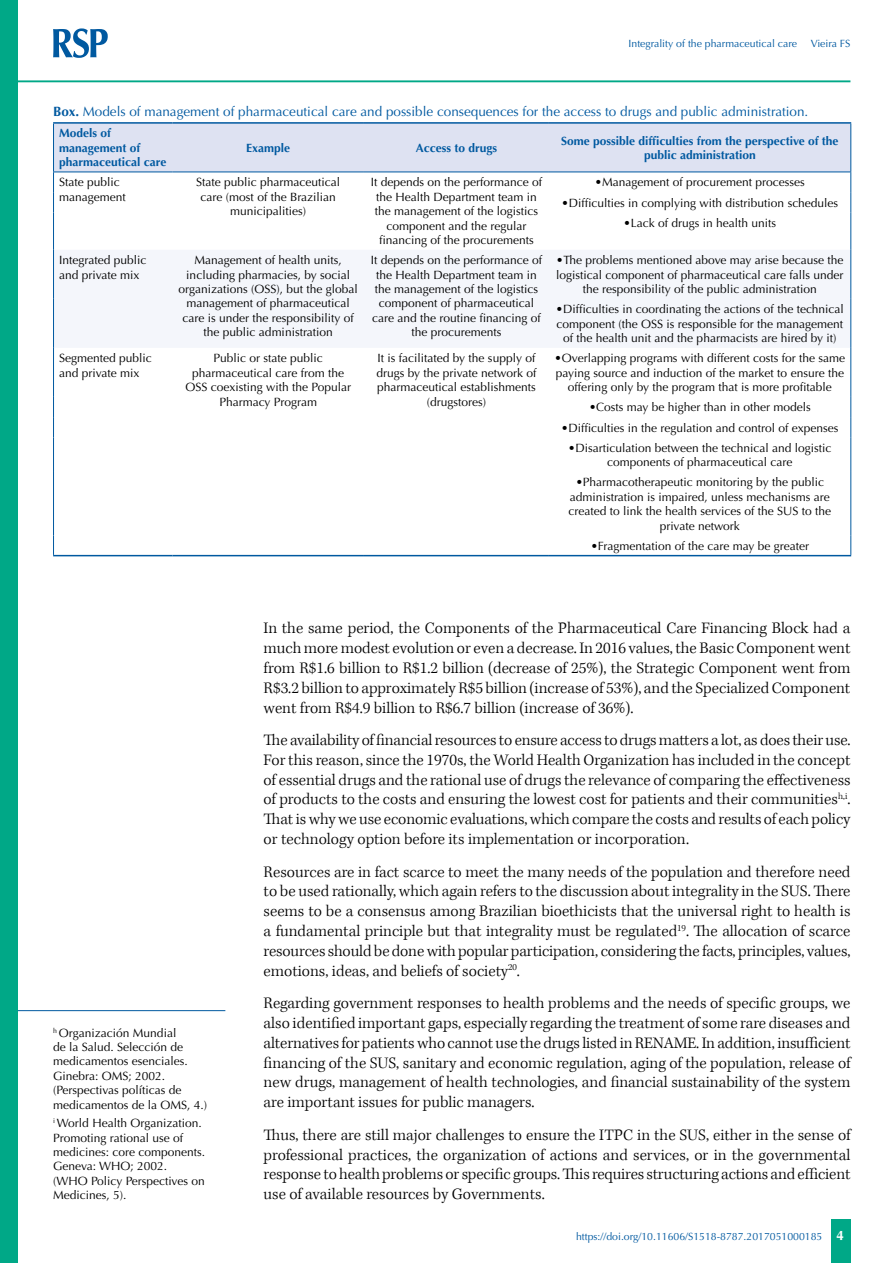
<style>
.page{position:relative;width:893px;height:1263px;background:#fff}
.page>*{position:absolute;margin:0;border:0;box-sizing:border-box;transform-origin:0 0}
.t1{font:300 16.5px/19.8px "Kepler Std";color:#000;text-align:justify}
.t2{font:13.5px "Optima";color:#0059a0}
.t3{font:700 13.5px "Optima";color:#fff}
.t4{font:12px/14.4px "Optima";color:#000;text-align:center}
.t5{font:700 12px/14.4px "Optima";color:#0059a0}
.t6{font:10.5px "Optima";color:#0059a0}
.s1{font-weight:700}
</style>
<div class="page">
<div style="left:831px;top:1220px;width:20px;height:43px;background:#00a887"></div>
<div style="left:0;top:0;width:18px;height:1263px;background:#00a887"></div>
<svg style="left:53px;top:28px;width:55px;height:30px"></svg>
<hr style="left:18px;top:80px;width:832px;height:2px;background:#00a887">
<hr style="left:18px;top:1010px;width:207px;height:1px;background:#0059a0">
<div style="left:54px;top:250px;width:796px;height:98px;background:#f4f6fb"></div>
<hr style="left:53px;top:555px;width:120px;height:1px;background:#0059a0">
<hr style="left:173px;top:555px;width:191px;height:1px;background:#0059a0">
<hr style="left:364px;top:555px;width:185px;height:1px;background:#0059a0">
<hr style="left:53px;top:122px;width:120px;height:2px;background:#0059a0">
<hr style="left:173px;top:122px;width:191px;height:2px;background:#0059a0">
<hr style="left:364px;top:122px;width:185px;height:2px;background:#0059a0">
<hr style="left:549px;top:122px;width:302px;height:2px;background:#0059a0">
<hr style="left:549px;top:555px;width:302px;height:1px;background:#0059a0">
<hr style="left:53px;top:212px;width:1px;height:38px;background:#0059a0">
<svg style="left:53px;top:123px;width:798px;height:89px"></svg>
<hr style="left:850px;top:212px;width:1px;height:38px;background:#0059a0">
<hr style="left:53px;top:250px;width:1px;height:49px;background:#0059a0">
<hr style="left:53px;top:299px;width:1px;height:49px;background:#0059a0">
<hr style="left:850px;top:250px;width:1px;height:49px;background:#0059a0">
<hr style="left:850px;top:299px;width:1px;height:49px;background:#0059a0">
<hr style="left:53px;top:348px;width:1px;height:49px;background:#0059a0">
<svg style="left:53px;top:397px;width:1px;height:40px"></svg>
<hr style="left:53px;top:437px;width:1px;height:35px;background:#0059a0">
<hr style="left:53px;top:472px;width:1px;height:63px;background:#0059a0">
<svg style="left:53px;top:535px;width:1px;height:20px"></svg>
<hr style="left:850px;top:348px;width:1px;height:49px;background:#0059a0">
<svg style="left:850px;top:397px;width:1px;height:40px"></svg>
<hr style="left:850px;top:437px;width:1px;height:35px;background:#0059a0">
<hr style="left:850px;top:472px;width:1px;height:63px;background:#0059a0">
<svg style="left:850px;top:535px;width:1px;height:20px"></svg>
<p class="t6" style="left:629px;top:37px;width:170px">Integrality of the pharmaceutical care</p>
<p class="t6" style="left:811px;top:37px;width:41px">Vieira FS</p>
<p class="t2" style="left:53px;top:104px;width:757px"><span class="s1">Box.</span> Models of management of pharmaceutical care and possible consequences for the access to drugs and public administration.</p>
<p class="t5" style="left:59px;top:126px;width:109px">Models of management of pharmaceutical care</p>
<p class="t5" style="left:246px;top:141px;width:46px">Example</p>
<p class="t5" style="left:416px;top:141px;width:83px">Access to drugs</p>
<p class="t5" style="left:561px;top:133px;width:279px;text-align:center">Some possible difficulties from the perspective of the public administration</p>
<p class="t4" style="left:59px;top:175px;width:68px;text-align:left">State public management</p>
<p class="t4" style="left:196px;top:175px;width:146px">State public pharmaceutical care (most of the Brazilian municipalities)</p>
<p class="t4" style="left:371px;top:175px;width:173px">It depends on the performance of the Health Department team in the management of the logistics component and the regular financing of the procurements</p>
<p class="t4" style="left:595px;top:175px;width:211px">•Management of procurement processes</p>
<p class="t4" style="left:562px;top:196px;width:278px">•Difficulties in complying with distribution schedules</p>
<p class="t4" style="left:624px;top:216px;width:154px">•Lack of drugs in health units</p>
<p class="t4" style="left:59px;top:253px;width:89px;text-align:left">Integrated public and private mix</p>
<p class="t4" style="left:179px;top:253px;width:181px">Management of health units, including pharmacies, by social organizations (OSS), but the global management of pharmaceutical care is under the responsibility of the public administration</p>
<p class="t4" style="left:371px;top:253px;width:173px">It depends on the performance of the Health Department team in the management of the logistics component of pharmaceutical care and the routine financing of the procurements</p>
<p class="t4" style="left:556px;top:253px;width:289px">•The problems mentioned above may arise because the logistical component of pharmaceutical care falls under the responsibility of the public administration</p>
<p class="t4" style="left:556px;top:302px;width:289px">•Difficulties in coordinating the actions of the technical component (the OSS is responsible for the management of the health unit and the pharmacists are hired by it)</p>
<p class="t4" style="left:59px;top:351px;width:94px;text-align:left">Segmented public and private mix</p>
<p class="t4" style="left:185px;top:351px;width:167px">Public or state public pharmaceutical care from the<br>OSS coexisting with the Popular<br>Pharmacy Program</p>
<p class="t4" style="left:376px;top:351px;width:161px">It is facilitated by the supply of drugs by the private network of pharmaceutical establishments (drugstores)</p>
<p class="t4" style="left:555px;top:351px;width:292px">•Overlapping programs with different costs for the same paying source and induction of the market to ensure the offering only by the program that is more profitable</p>
<p class="t4" style="left:589px;top:400px;width:223px">•Costs may be higher than in other models</p>
<p class="t4" style="left:561px;top:420px;width:279px">•Difficulties in the regulation and control of expenses</p>
<p class="t4" style="left:568px;top:441px;width:265px">•Disarticulation between the technical and logistic components of pharmaceutical care</p>
<p class="t4" style="left:568px;top:475px;width:264px">•Pharmacotherapeutic monitoring by the public administration is impaired, unless mechanisms are created to link the health services of the SUS to the private network</p>
<p class="t4" style="left:591px;top:539px;width:220px">•Fragmentation of the care may be greater</p>
<p class="t4" style="left:53px;top:1025px;width:156px;text-align:left"><sup>h</sup> Organización Mundial<br>de la Salud. Selección de medicamentos esenciales.<br>Ginebra: OMS; 2002. (Perspectivas políticas de medicamentos de la OMS, 4.)</p>
<p class="t4" style="left:53px;top:1116px;width:154px;text-align:left"><sup>i</sup> World Health Organization.<br>Promoting rational use of medicines: core components.<br>Geneva: WHO; 2002.<br>(WHO Policy Perspectives on<br>Medicines, 5).</p>
<p class="t1" style="left:264px;top:619px;width:588px">In the same period, the Components of the Pharmaceutical Care Financing Block had a much more modest evolution or even a decrease. In 2016 values, the Basic Component went from R$1.6 billion to R$1.2 billion (decrease of 25%), the Strategic Component went from R$3.2 billion to approximately R$5 billion (increase of 53%), and the Specialized Component went from R$4.9 billion to R$6.7 billion (increase of 36%).</p>
<p class="t1" style="left:264px;top:731px;width:588px">The availability of financial resources to ensure access to drugs matters a lot, as does their use.<br>For this reason, since the 1970s, the World Health Organization has included in the concept of essential drugs and the rational use of drugs the relevance of comparing the effectiveness of products to the costs and ensuring the lowest cost for patients and their communities<sup>h,i</sup>.<br>That is why we use economic evaluations, which compare the costs and results of each policy or technology option before its implementation or incorporation.</p>
<p class="t1" style="left:264px;top:862px;width:588px">Resources are in fact scarce to meet the many needs of the population and therefore need to be used rationally, which again refers to the discussion about integrality in the SUS. There seems to be a consensus among Brazilian bioethicists that the universal right to health is a fundamental principle but that integrality must be regulated<sup>19</sup>. The allocation of scarce resources should be done with popular participation, considering the facts, principles, values, emotions, ideas, and beliefs of society<sup>20</sup>.</p>
<p class="t1" style="left:264px;top:994px;width:588px">Regarding government responses to health problems and the needs of specific groups, we also identified important gaps, especially regarding the treatment of some rare diseases and alternatives for patients who cannot use the drugs listed in RENAME. In addition, insufficient financing of the SUS, sanitary and economic regulation, aging of the population, release of new drugs, management of health technologies, and financial sustainability of the system are important issues for public managers.</p>
<p class="t1" style="left:264px;top:1125px;width:588px">Thus, there are still major challenges to ensure the ITPC in the SUS, either in the sense of professional practices, the organization of actions and services, or in the governmental response to health problems or specific groups. This requires structuring actions and efficient use of available resources by Governments.</p>
<p class="t6" style="left:576px;top:1230px;width:248px">https://doi.org/10.11606/S1518-8787.2017051000185</p>
<p class="t3" style="left:836px;top:1227px;width:9px">4</p>
</div>
